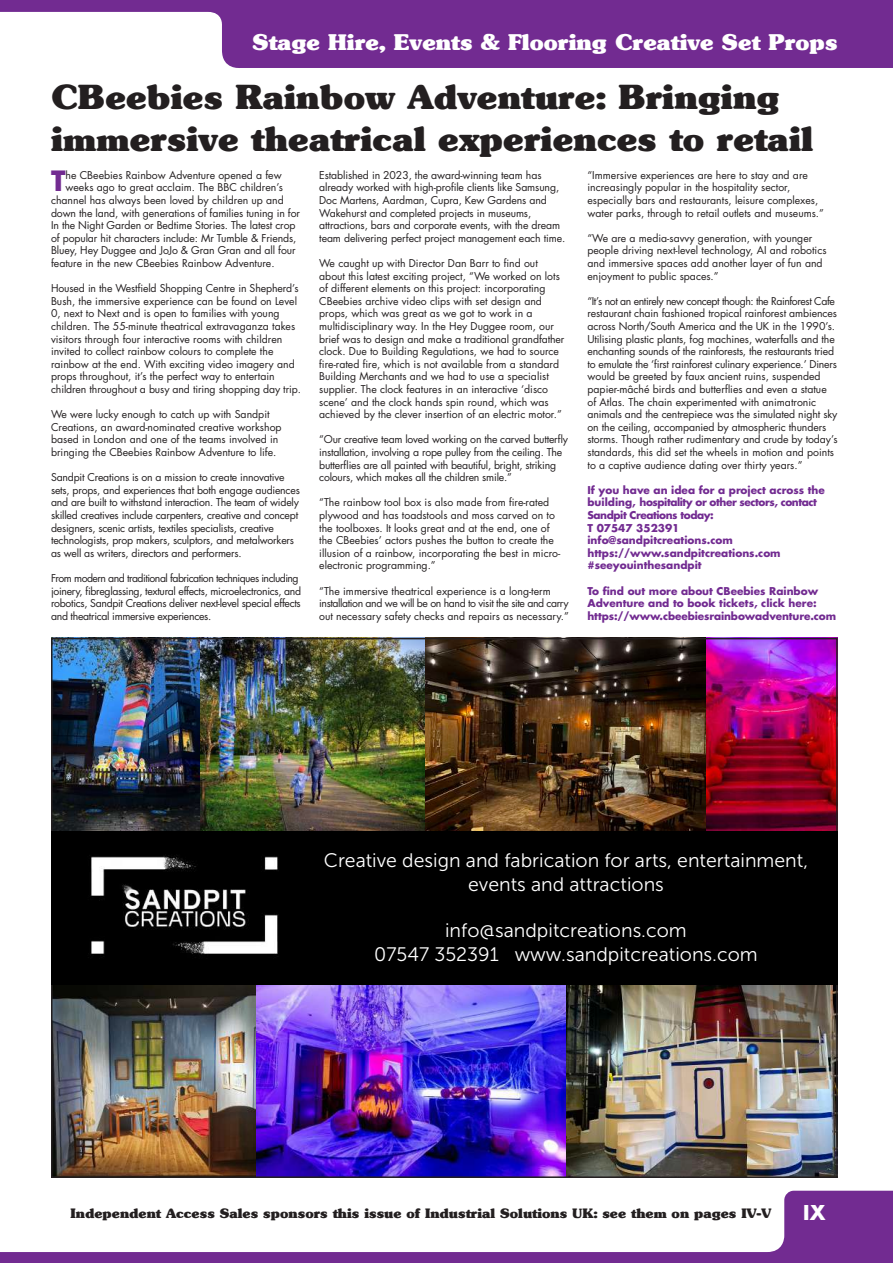
<style>
.page{position:relative;width:893px;height:1263px;background:#fff}
.page>*{position:absolute;margin:0;border:0;box-sizing:border-box;transform-origin:0 0}
.t1{font:900 34.5px/41.4px "Subway";color:#231f20}
.t2{font:700 27.15px "Futura Std";color:#722b91}
.t3{font:900 22.5px "Subway";color:#fff}
.t4{font:700 19.95px "Futura Std";color:#fff}
.t5{font:19.5px/23.4px "Museo Sans 300";color:#fff;text-align:center}
.t6{font:900 13.5px "Subway";color:#231f20}
.t7{font:10.5px/12.6px "Futura Std";color:#231f20}
.t8{font:10.5px/12.6px "Futura Std";letter-spacing:-.02em;color:#231f20}
.t9{font:700 10.5px/12.6px "Futura Std";color:#722b91}
.t10{font:10.5px/12.6px "Futura Std";letter-spacing:-.03em;color:#231f20}
</style>
<div class="page">
<svg style="left:1px;top:1191px;width:892px;height:72px"></svg>
<svg style="left:0;top:0;width:893px;height:68px;fill:#722b91"></svg>
<img style="left:54px;top:984px;width:781px;height:191px">
<img style="left:200px;top:641px;width:225px;height:190px">
<img style="left:54px;top:641px;width:146px;height:190px">
<img style="left:706px;top:641px;width:129px;height:190px">
<img style="left:425px;top:641px;width:281px;height:190px">
<div style="left:51px;top:831px;width:787px;height:153px;background:#000"></div>
<img style="left:90px;top:855px;width:188px;height:100px">
<h3 class="t3" style="left:253px;top:30px;width:587px">Stage Hire, Events &amp; Flooring Creative Set Props</h3>
<h1 class="t1" style="left:51px;top:76px;width:764px">CBeebies Rainbow Adventure: Bringing immersive theatrical experiences to retail</h1>
<h2 class="t2" style="left:51px;top:163px;width:16px">T</h2>
<p class="t7" style="left:66px;top:169px;width:218px">he CBeebies Rainbow Adventure opened a few</p>
<p class="t7" style="left:319px;top:169px;width:248px">Established in 2023, the award-winning team has already worked with high-profile clients like Samsung, Doc Martens, Aardman, Cupra, Kew Gardens and Wakehurst and completed projects in museums, attractions, bars and corporate events, with the dream team delivering perfect project management each time.</p>
<p class="t7" style="left:319px;top:257px;width:247px">We caught up with Director Dan Barr to find out about this latest exciting project, “We worked on lots of different elements on this project: incorporating CBeebies archive video clips with set design and props, which was great as we got to work in a multidisciplinary way. In the Hey Duggee room, our brief was to design and make a traditional grandfather clock. Due to Building Regulations, we had to source fire-rated fire, which is not available from a standard Building Merchants and we had to use a specialist supplier. The clock features in an interactive ‘disco scene’ and the clock hands spin round, which was achieved by the clever insertion of an electric motor.”</p>
<p class="t8" style="left:319px;top:433px;width:250px">“Our creative team loved working on the carved butterfly installation, involving a rope pulley from the ceiling. The butterflies are all painted with beautiful, bright, striking colours, which makes all the children smile.”</p>
<p class="t7" style="left:319px;top:496px;width:242px">“The rainbow tool box is also made from fire-rated plywood and has toadstools and moss carved on to the toolboxes. It looks great and at the end, one of the CBeebies’ actors pushes the button to create the illusion of a rainbow, incorporating the best in micro&shy;electronic programming.”</p>
<p class="t7" style="left:319px;top:584px;width:251px">“The immersive theatrical experience is a long-term installation and we will be on hand to visit the site and carry out necessary safety checks and repairs as necessary.”</p>
<p class="t7" style="left:587px;top:169px;width:238px">“Immersive experiences are here to stay and are increasingly popular in the hospitality sector, especially bars and restaurants, leisure complexes, water parks, through to retail outlets and museums.”</p>
<p class="t7" style="left:587px;top:232px;width:241px">“We are a media-savvy generation, with younger people driving next-level technology, AI and robotics and immersive spaces add another layer of fun and enjoyment to public spaces.”</p>
<p class="t7" style="left:587px;top:295px;width:252px">“It’s not an entirely new concept though: the Rainforest Cafe restaurant chain fashioned tropical rainforest ambiences across North/South America and the UK in the 1990’s.<br>Utilising plastic plants, fog machines, waterfalls and the enchanting sounds of the rainforests, the restaurants tried to emulate the ‘first rainforest culinary experience.’ Diners would be greeted by faux ancient ruins, suspended papier-mâché birds and butterflies and even a statue of Atlas. The chain experimented with animatronic animals and the centrepiece was the simulated night sky on the ceiling, accompanied by atmospheric thunders storms. Though rather rudimentary and crude by today’s standards, this did set the wheels in motion and points to a captive audience dating over thirty years.”</p>
<p class="t9" style="left:587px;top:483px;width:239px">If you have an idea for a project across the building, hospitality or other sectors, contact<br>Sandpit Creations today:<br>T 07547 352391 info@sandpitcreations.com https://www.sandpitcreations.com #seeyouinthesandpit</p>
<p class="t9" style="left:587px;top:584px;width:250px">To find out more about CBeebies Rainbow<br>Adventure and to book tickets, click here: https://www.cbeebiesrainbowadventure.com</p>
<p class="t7" style="left:66px;top:181px;width:219px">weeks ago to great acclaim. The BBC children’s</p>
<p class="t7" style="left:51px;top:194px;width:234px">channel has always been loved by children up and</p>
<p class="t7" style="left:51px;top:206px;width:251px">down the land, with generations of families tuning in for</p>
<p class="t7" style="left:51px;top:219px;width:246px">In the Night Garden or Bedtime Stories. The latest crop</p>
<p class="t7" style="left:51px;top:232px;width:247px">of popular hit characters include: Mr Tumble &amp; Friends,</p>
<p class="t7" style="left:51px;top:244px;width:246px">Bluey, Hey Duggee and JoJo &amp; Gran Gran and all four</p>
<p class="t7" style="left:51px;top:257px;width:225px">feature in the new CBeebies Rainbow Adventure.</p>
<p class="t7" style="left:51px;top:282px;width:251px">Housed in the Westfield Shopping Centre in Shepherd’s Bush, the immersive experience can be found on Level 0, next to Next and is open to families with young children. The 55-minute theatrical extravaganza takes visitors through four interactive rooms with children invited to collect rainbow colours to complete the rainbow at the end. With exciting video imagery and props throughout, it’s the perfect way to entertain children throughout a busy and tiring shopping day trip.</p>
<p class="t7" style="left:51px;top:408px;width:232px">We were lucky enough to catch up with Sandpit Creations, an award-nominated creative workshop based in London and one of the teams involved in bringing the CBeebies Rainbow Adventure to life.</p>
<p class="t8" style="left:51px;top:471px;width:250px">Sandpit Creations is on a mission to create innovative sets, props, and experiences that both engage audiences and are built to withstand interaction. The team of widely skilled creatives include carpenters, creative and concept designers, scenic artists, textiles specialists, creative technologists, prop makers, sculptors, and metalworkers as well as writers, directors and performers.</p>
<p class="t10" style="left:51px;top:572px;width:252px">From modern and traditional fabrication techniques including joinery, fibreglassing, textural effects, microelectronics, and robotics, Sandpit Creations deliver next-level special effects and theatrical immersive experiences.</p>
<h3 class="t5" style="left:324px;top:849px;width:486px">Creative design and fabrication for arts, entertainment, events and attractions</h3>
<h3 class="t5" style="left:374px;top:919px;width:385px">info@sandpitcreations.com<br>07547 352391 www.sandpitcreations.com</h3>
<p class="t6" style="left:71px;top:1206px;width:702px">Independent Access Sales sponsors this issue of Industrial Solutions UK: see them on pages IV-V</p>
<h3 class="t4" style="left:803px;top:1199px;width:24px">IX</h3>
</div>
